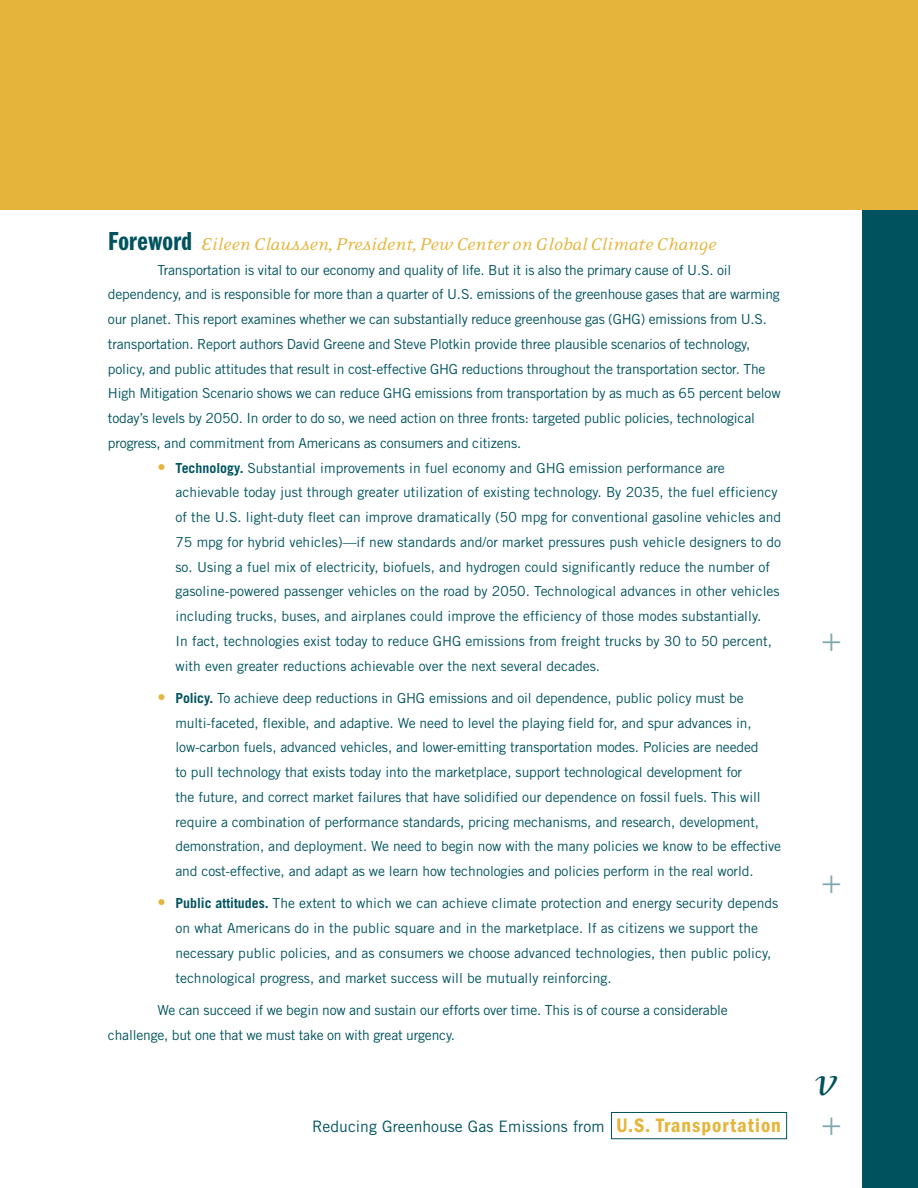
<style>
.page{position:relative;width:918px;height:1188px;background:#fff}
.page>*{position:absolute;margin:0;border:0;box-sizing:border-box;transform-origin:0 0}
.t1{font:italic 45px "Eidetic Serif";color:#00535e}
.t2{font:300 expanded 30px "Akzidenz Grotesk BE";color:#80a9ae}
.t3{font:27px "ITC Franklin Gothic Std Dm Cp";letter-spacing:.01em;color:#00535e}
.t4{font:italic 19.5px "Eidetic Serif";letter-spacing:-.02em;color:#e5b53b}
.t5{font:15.75px "Trade Gothic";color:#00535e}
.t6{font:13.8px/24.8px "Trade Gothic";letter-spacing:-.01em;color:#00535e}
.s1{font-size:16.5px;color:#e5b53b}
.s2{font-weight:700}
.s3{font-family:"ITC Franklin Gothic Std Dm Cd";font-size:20.25px;color:#e5b53b}
</style>
<div class="page">
<div style="left:862px;top:189px;width:56px;height:999px;background:#00535e"></div>
<div style="left:0;top:0;width:918px;height:209px;background:#e5b53b"></div>
<div style="left:611px;top:1112px;width:176px;height:27px;border:1px solid #00535e"></div>
<h3 class="t3" style="left:108px;top:226px;width:86px">Foreword</h3>
<p class="t6" style="left:108px;top:257px;width:674px;text-indent:50px">Transportation is vital to our economy and quality of life. But it is also the primary cause of U.S. oil dependency, and is responsible for more than a quarter of U.S. emissions of the greenhouse gases that are warming our planet. This report examines whether we can substantially reduce greenhouse gas (GHG) emissions from U.S. transportation. Report authors David Greene and Steve Plotkin provide three plausible scenarios of technology, policy, and public attitudes that result in cost-effective GHG reductions throughout the transportation sector. The High Mitigation Scenario shows we can reduce GHG emissions from transportation by as much as 65 percent below today’s levels by 2050. In order to do so, we need action on three fronts: targeted public policies, technological progress, and commitment from Americans as consumers and citizens.</p>
<p class="t6" style="left:176px;top:455px;width:607px;text-indent:-18px"><span class="s1">•</span> <span class="s2">Technology.</span> Substantial improvements in fuel economy and GHG emission performance are achievable today just through greater utilization of existing technology. By 2035, the fuel efficiency of the U.S. light-duty fleet can improve dramatically (50 mpg for conventional gasoline vehicles and 75 mpg for hybrid vehicles)—if new standards and/or market pressures push vehicle designers to do so. Using a fuel mix of electricity, biofuels, and hydrogen could significantly reduce the number of gasoline-powered passenger vehicles on the road by 2050. Technological advances in other vehicles including trucks, buses, and airplanes could improve the efficiency of those modes substantially.<br>In fact, technologies exist today to reduce GHG emissions from freight trucks by 30 to 50 percent, with even greater reductions achievable over the next several decades.</p>
<p class="t6" style="left:176px;top:685px;width:607px;text-indent:-18px"><span class="s1">•</span> <span class="s2">Policy.</span> To achieve deep reductions in GHG emissions and oil dependence, public policy must be multi-faceted, flexible, and adaptive. We need to level the playing field for, and spur advances in, low-carbon fuels, advanced vehicles, and lower-emitting transportation modes. Policies are needed<br>to pull technology that exists today into the marketplace, support technological development for<br>the future, and correct market failures that have solidified our dependence on fossil fuels. This will require a combination of performance standards, pricing mechanisms, and research, development, demonstration, and deployment. We need to begin now with the many policies we know to be effective and cost-effective, and adapt as we learn how technologies and policies perform in the real world.</p>
<p class="t6" style="left:176px;top:891px;width:604px;text-indent:-18px"><span class="s1">•</span> <span class="s2">Public attitudes.</span> The extent to which we can achieve climate protection and energy security depends on what Americans do in the public square and in the marketplace. If as citizens we support the necessary public policies, and as consumers we choose advanced technologies, then public policy, technological progress, and market success will be mutually reinforcing.</p>
<p class="t6" style="left:108px;top:997px;width:621px;text-indent:50px">We can succeed if we begin now and sustain our efforts over time. This is of course a considerable challenge, but one that we must take on with great urgency.</p>
<h3 class="t4" style="left:201px;top:234px;width:517px">Eileen Claussen, President, Pew Center on Global Climate Change</h3>
<p class="t5" style="left:312px;top:1117px;width:470px">Reducing Greenhouse Gas Emissions from <span class="s3">U.S. Transportation</span></p>
<h2 class="t2" style="left:821px;top:623px;width:22px">+</h2>
<h2 class="t2" style="left:821px;top:866px;width:22px">+</h2>
<h1 class="t1" style="left:813px;top:1058px;width:26px">v</h1>
<h2 class="t2" style="left:821px;top:1108px;width:22px">+</h2>
</div>
